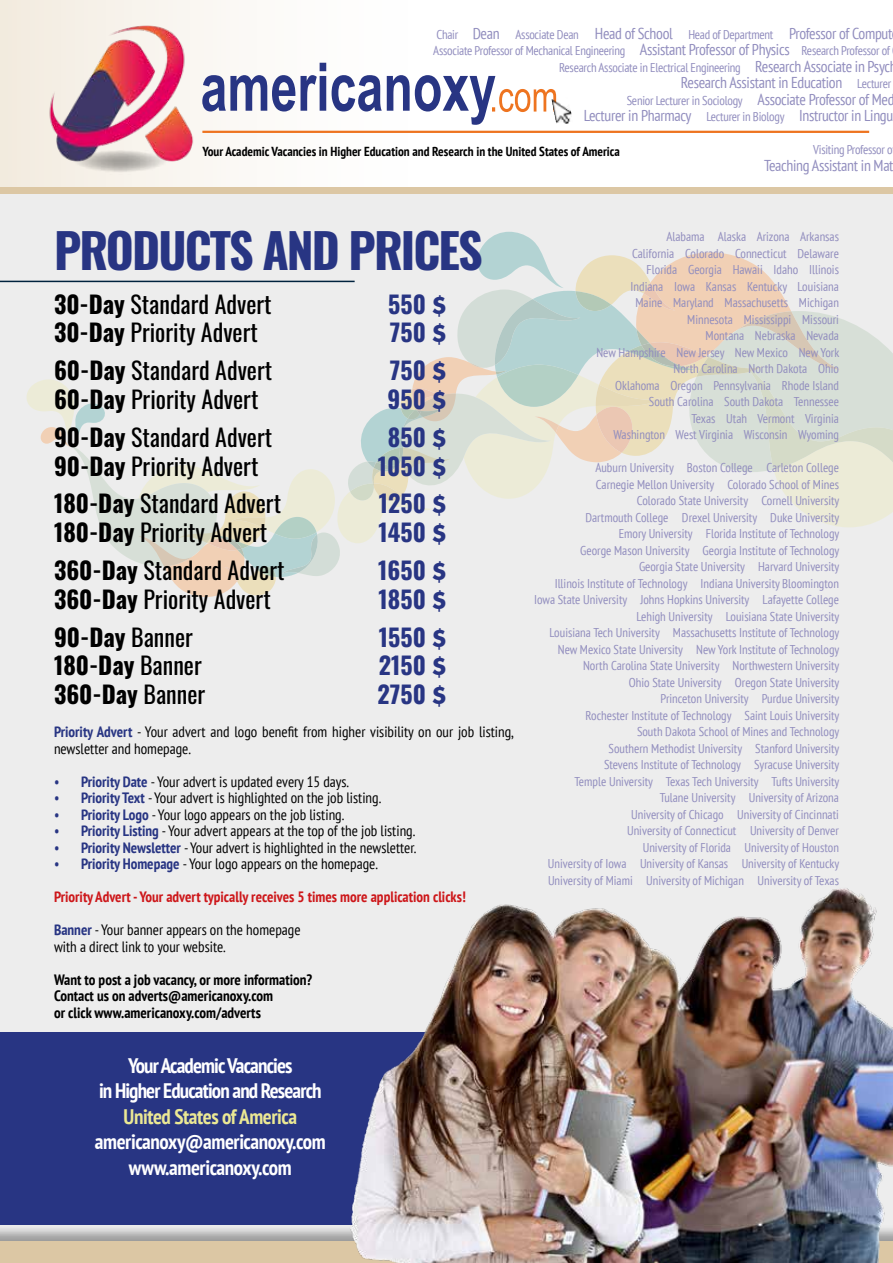
<style>
.page{position:relative;width:893px;height:1263px;background:#fff}
.page>*{position:absolute;margin:0;border:0;box-sizing:border-box;transform-origin:0 0}
.t1{font:700 48px "Oswald";letter-spacing:-.04em;color:#283583}
.t2{font:24px "Oswald";color:#000}
.t3{font:700 24px "Oswald";color:#283583}
.t4{font:700 24px "Oswald";color:#000}
.t5{font:700 condensed 21px/25.5px "PT Sans";letter-spacing:-.04em;color:#fff;text-align:center}
.t6{font:700 condensed 21px/25.5px "PT Sans";letter-spacing:-.02em;color:#fff;text-align:center}
.t7{font:700 condensed 21px "PT Sans";letter-spacing:-.02em;color:#ebe894}
.t8{font:condensed 15.75px "PT Sans";letter-spacing:-.02em;color:#918dbe}
.t9{font:condensed 15px/16.5px "PT Sans";color:#000}
.t10{font:700 condensed 15px/16.5px "PT Sans";color:#000}
.t11{font:700 condensed 15px "PT Sans";color:#cd171a}
.t12{font:700 condensed 13.05px "PT Sans";color:#000}
.t13{font:condensed 12.75px/16.5px "PT Sans";color:#918dbe;text-align:right}
.t14{font:condensed 12.75px/16.5px "PT Sans";letter-spacing:-.02em;color:#918dbe;text-align:right}
.s1{font-size:15.75px}
.s2{font-size:12.75px}
.s3{font-weight:700}
.s4{font-family:"Futura BT"}
.s5{font-weight:400}
.s6{font-weight:700;color:#283583}
.s7{color:#283583}
</style>
<div class="page">
<div style="left:0;top:0;width:893px;height:187px;background:linear-gradient(to right,#f7f2eb,#fff)"></div>
<div style="left:0;top:193px;width:893px;height:1070px;background:#ededed"></div>
<div style="left:0;top:1032px;width:618px;height:193px;background:#283583"></div>
<svg style="left:25px;top:232px;width:868px;height:365px"></svg>
<div style="left:0;top:1224px;width:893px;height:39px;background:#000;opacity:.35"></div>
<div style="left:0;top:1242px;width:893px;height:21px;background:#dcc7a4"></div>
<div style="left:0;top:187px;width:893px;height:6px;background:#dcc7a4"></div>
<hr style="left:202px;top:131px;width:667px;height:2px;background:#ee7420">
<img style="left:341px;top:888px;width:552px;height:375px">
<hr style="left:0;top:281px;width:355px;height:1px;background:#00223d">
<img style="left:552px;top:96px;width:21px;height:30px">
<svg style="left:203px;top:63px;width:353px;height:62px"></svg>
<svg style="left:68px;top:147px;width:105px;height:29px"></svg>
<img style="left:45px;top:14px;width:158px;height:147px">
<p class="t14" style="left:433px;top:26px;width:461px">Chair <span class="s1">Dean</span> Associate Dean <span class="s1">Head of School</span> Head of Department <span class="s1">Professor of Comput<br></span>Associate Professor of Mechanical Engineering <span class="s1">Assistant Professor of Physics</span> Research Professor of<br>Research Associate in Electrical Engineering <span class="s1">Research Associate in Psyc</span></p>
<p class="t8" style="left:681px;top:72px;width:212px">Research Assistant in Education <span class="s2">Lecturer</span></p>
<p class="t14" style="left:627px;top:92px;width:269px">Senior Lecturer in Sociology <span class="s1">Associate Professor of Med</span></p>
<p class="t8" style="left:584px;top:105px;width:311px">Lecturer in Pharmacy <span class="s2">Lecturer in Biology</span> Instructor in Lingu</p>
<p class="t14" style="left:813px;top:141px;width:81px">Visiting Professor o</p>
<p class="t8" style="left:764px;top:155px;width:131px">Teaching Assistant in Mat</p>
<p class="t12" style="left:202px;top:143px;width:419px">Your Academic Vacancies in Higher Education and Research in the United States of America</p>
<h1 class="t1" style="left:54px;top:207px;width:430px">PRODUCTS AND PRICES</h1>
<h2 class="t2" style="left:54px;top:282px;width:219px"><span class="s3">30-Day</span> Standard Advert</h2>
<h2 class="t3" style="left:388px;top:282px;width:60px">550 <span class="s4">$</span></h2>
<h2 class="t2" style="left:54px;top:311px;width:205px"><span class="s3">30-Day</span> Priority Advert</h2>
<h2 class="t3" style="left:390px;top:311px;width:59px">750 <span class="s4">$</span></h2>
<h2 class="t2" style="left:54px;top:349px;width:220px"><span class="s3">60-Day</span> Standard Advert</h2>
<h2 class="t3" style="left:390px;top:349px;width:59px">750 <span class="s4">$</span></h2>
<h2 class="t2" style="left:54px;top:378px;width:206px"><span class="s3">60-Day</span> Priority Advert</h2>
<h2 class="t3" style="left:388px;top:378px;width:61px">950 <span class="s4">$</span></h2>
<h2 class="t2" style="left:54px;top:416px;width:220px"><span class="s3">90-Day</span> Standard Advert</h2>
<h2 class="t3" style="left:388px;top:416px;width:61px">850 <span class="s4">$</span></h2>
<h2 class="t2" style="left:54px;top:444px;width:206px"><span class="s3">90-Day</span> Priority Advert</h2>
<h2 class="t3" style="left:378px;top:444px;width:71px">1050 <span class="s4">$</span></h2>
<h2 class="t2" style="left:54px;top:482px;width:229px"><span class="s3">180-Day</span> Standard Advert</h2>
<h2 class="t3" style="left:379px;top:482px;width:70px">1250 <span class="s4">$</span></h2>
<h2 class="t2" style="left:54px;top:511px;width:215px"><span class="s3">180-Day</span> Priority Advert</h2>
<h2 class="t3" style="left:379px;top:511px;width:70px">1450 <span class="s4">$</span></h2>
<h2 class="t2" style="left:54px;top:549px;width:232px"><span class="s3">360-Day</span> Standard Advert</h2>
<h2 class="t3" style="left:378px;top:549px;width:70px">1650 <span class="s4">$</span></h2>
<h2 class="t2" style="left:54px;top:578px;width:218px"><span class="s3">360-Day</span> Priority Advert</h2>
<h2 class="t3" style="left:379px;top:578px;width:70px">1850 <span class="s4">$</span></h2>
<h2 class="t4" style="left:54px;top:615px;width:140px">90-Day <span class="s5">Banner</span></h2>
<h2 class="t3" style="left:379px;top:615px;width:70px">1550 <span class="s4">$</span></h2>
<h2 class="t4" style="left:54px;top:644px;width:149px">180-Day <span class="s5">Banner</span></h2>
<h2 class="t3" style="left:379px;top:644px;width:70px">2150 <span class="s4">$</span></h2>
<h2 class="t4" style="left:54px;top:673px;width:153px">360-Day <span class="s5">Banner</span></h2>
<h2 class="t3" style="left:378px;top:673px;width:71px">2750 <span class="s4">$</span></h2>
<p class="t9" style="left:54px;top:723px;width:462px"><span class="s6">Priority Advert</span> - Your advert and logo benefit from higher visibility on our job listing, newsletter and homepage.</p>
<p class="t9" style="left:54px;top:773px;width:297px"><span class="s7">•</span> <span class="s6">Priority Date</span> - Your advert is updated every 15 days.</p>
<p class="t9" style="left:54px;top:789px;width:329px"><span class="s7">•</span> <span class="s6">Priority Text</span> - Your advert is highlighted on the job listing.</p>
<p class="t9" style="left:54px;top:806px;width:292px"><span class="s7">•</span> <span class="s6">Priority Logo</span> - Your logo appears on the job listing.</p>
<p class="t9" style="left:54px;top:822px;width:363px"><span class="s7">•</span> <span class="s6">Priority Listing</span> - Your advert appears at the top of the job listing.</p>
<p class="t9" style="left:54px;top:839px;width:364px"><span class="s7">•</span> <span class="s6">Priority Newsletter</span> - Your advert is highlighted in the newsletter.</p>
<p class="t9" style="left:54px;top:855px;width:325px"><span class="s7">•</span> <span class="s6">Priority Homepage</span> - Your logo appears on the homepage.</p>
<p class="t11" style="left:54px;top:887px;width:413px">Priority Advert - Your advert typically receives 5 times more application clicks!</p>
<p class="t9" style="left:54px;top:921px;width:248px"><span class="s6">Banner</span> - Your banner appears on the homepage with a direct link to your website.</p>
<p class="t10" style="left:54px;top:971px;width:260px">Want to post a job vacancy, or more information?<br>Contact us on adverts@americanoxy.com<br>or click www.americanoxy.com/adverts</p>
<h3 class="t5" style="left:99px;top:1052px;width:224px">Your Academic Vacancies<br>in Higher Education and Research</h3>
<h3 class="t7" style="left:124px;top:1102px;width:175px">United States of America</h3>
<h3 class="t6" style="left:95px;top:1129px;width:232px">americanoxy@americanoxy.com www.americanoxy.com</h3>
<p class="t13" style="left:596px;top:228px;width:244px">Alabama Alaska Arizona Arkansas<br>California Colorado Connecticut Delaware<br>Florida Georgia Hawaii Idaho Illinois<br>Indiana Iowa Kansas Kentucky Louisiana<br>Maine Maryland Massachusetts Michigan Minnesota Mississippi Missouri<br>Montana Nebraska Nevada<br>New Hampshire New Jersey New Mexico New York North Carolina North Dakota Ohio<br>Oklahoma Oregon Pennsylvania Rhode Island South Carolina South Dakota Tennessee<br>Texas Utah Vermont Virginia<br>Washington West Virginia Wisconsin Wyoming</p>
<p class="t13" style="left:534px;top:459px;width:307px">Auburn University Boston College Carleton College<br>Carnegie Mellon University Colorado School of Mines<br>Colorado State University Cornell University<br>Dartmouth College Drexel University Duke University<br>Emory University Florida Institute of Technology<br>George Mason University Georgia Institute of Technology<br>Georgia State University Harvard University<br>Illinois Institute of Technology Indiana University Bloomington Iowa State University Johns Hopkins University Lafayette College Lehigh University Louisiana State University<br>Louisiana Tech University Massachusetts Institute of Technology New Mexico State University New York Institute of Technology North Carolina State University Northwestern University<br>Ohio State University Oregon State University<br>Princeton University Purdue University<br>Rochester Institute of Technology Saint Louis University<br>South Dakota School of Mines and Technology<br>Southern Methodist University Stanford University<br>Stevens Institute of Technology Syracuse University<br>Temple University Texas Tech University Tufts University<br>Tulane University University of Arizona<br>University of Chicago University of Cincinnati<br>University of Connecticut University of Denver<br>University of Florida University of Houston<br>University of Iowa University of Kansas University of Kentucky University of Miami University of Michigan University of Texas</p>
</div>
